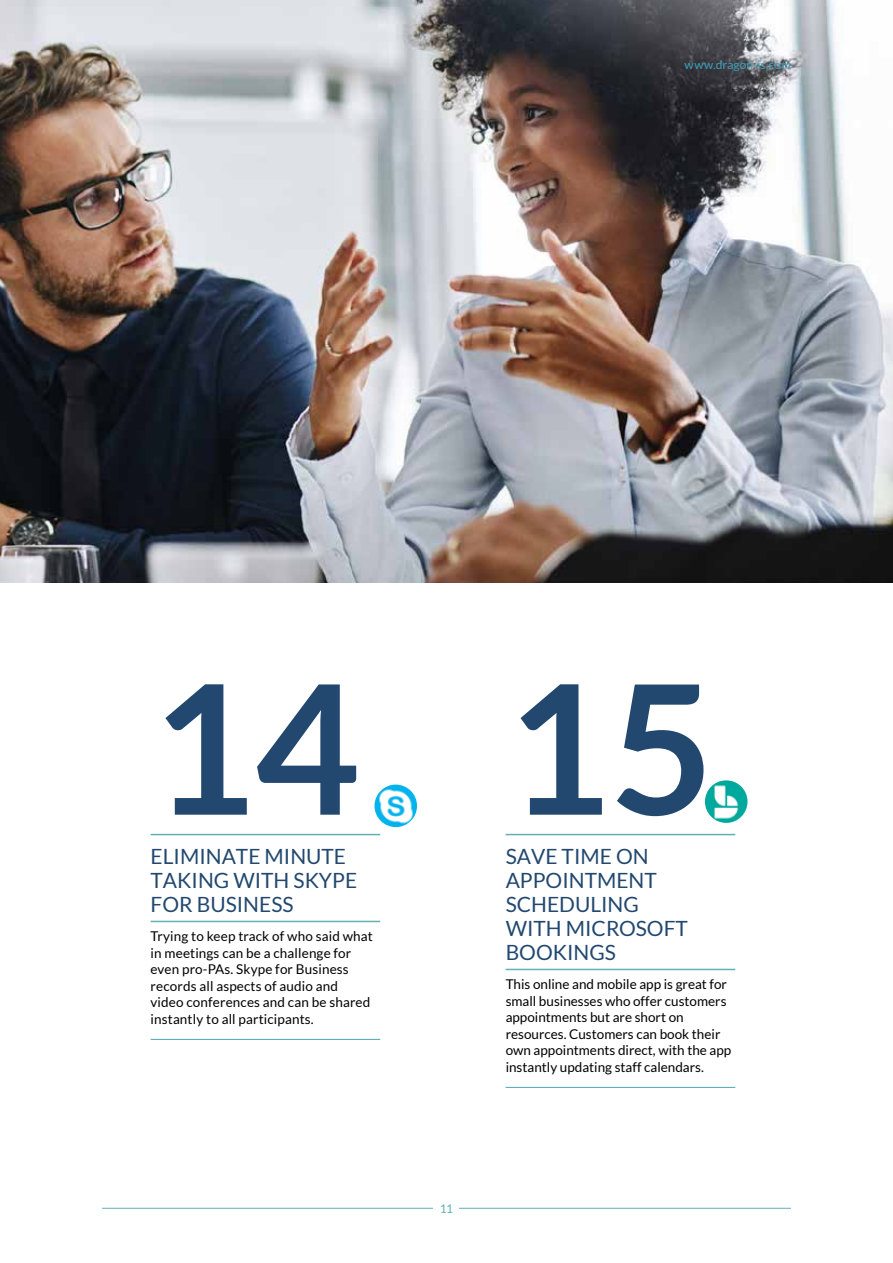
<style>
.page{position:relative;width:893px;height:1263px;background:#fff}
.page>*{position:absolute;margin:0;border:0;box-sizing:border-box;transform-origin:0 0}
.t1{font:700 180px "Lato";color:#22486f}
.t2{font:21px/24px "Lato";color:#22486f}
.t3{font:13.5px/16.5px "Lato";color:#000}
.t4{font:12px "Lato";letter-spacing:.005em;color:#3ba0bb}
.t5{font:12px "Lato";color:#61b0b4}
</style>
<div class="page">
<hr style="left:102px;top:1208px;width:689px;height:1px;background:#61b0b4">
<div style="left:434px;top:1202px;width:25px;height:13px;background:#fff"></div>
<hr style="left:506px;top:834px;width:229px;height:1px;background:#61b0b4">
<hr style="left:506px;top:969px;width:229px;height:1px;background:#61b0b4">
<hr style="left:506px;top:1087px;width:229px;height:1px;background:#61b0b4">
<img style="left:0;top:0;width:893px;height:582px">
<hr style="left:151px;top:834px;width:229px;height:1px;background:#61b0b4">
<hr style="left:151px;top:921px;width:229px;height:1px;background:#61b0b4">
<hr style="left:151px;top:1039px;width:229px;height:1px;background:#61b0b4">
<img style="left:705px;top:780px;width:42px;height:43px;border-radius:21px">
<img style="left:374px;top:784px;width:43px;height:43px;border-radius:21px">
<p class="t4" style="left:685px;top:58px;width:108px">www.dragon-is.com</p>
<h1 class="t1" style="left:151px;top:646px;width:210px">14</h1>
<h2 class="t2" style="left:151px;top:844px;width:208px">ELIMINATE MINUTE<br>TAKING WITH SKYPE<br>FOR BUSINESS</h2>
<p class="t3" style="left:151px;top:928px;width:224px">Trying to keep track of who said what in meetings can be a challenge for even pro-PAs. Skype for Business records all aspects of audio and video conferences and can be shared instantly to all participants.</p>
<p class="t5" style="left:440px;top:1202px;width:15px">11</p>
<h1 class="t1" style="left:506px;top:646px;width:210px">15</h1>
<h2 class="t2" style="left:506px;top:844px;width:184px">SAVE TIME ON<br>APPOINTMENT<br>SCHEDULING<br>WITH MICROSOFT<br>BOOKINGS</h2>
<p class="t3" style="left:506px;top:976px;width:227px">This online and mobile app is great for small businesses who offer customers appointments but are short on resources. Customers can book their own appointments direct, with the app instantly updating staff calendars.</p>
</div>
